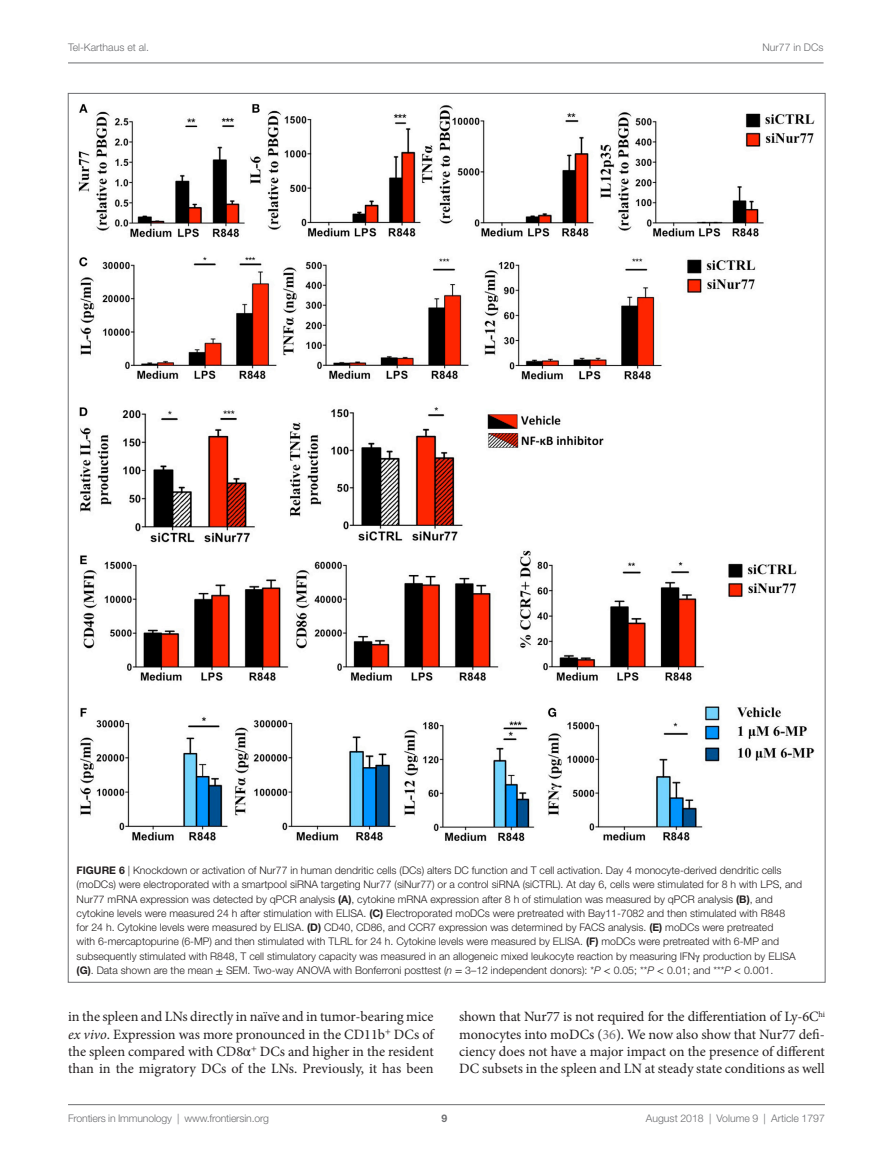
<style>
.page{position:relative;width:893px;height:1170px;background:#fff}
.page>*{position:absolute;margin:0;border:0;box-sizing:border-box;transform-origin:0 0}
.t1{font:14.25px/17.2px "Minion Pro";letter-spacing:-.005em;color:#231f20;text-align:justify}
.t2{font:300 10.5px/14.2px "Helvetica Neue LT Std";color:#231f20}
.t3{font:300 10.5px "Helvetica Neue LT Std";color:#6c6d70}
.t4{font:700 10.5px "Helvetica Neue LT Std";color:#6c6d70}
.s1{font-weight:700}
.s2{font-family:"STIX General";font-weight:400}
.s3{font-style:italic}
.s4{font-family:"STIX General"}
.s5{color:#6c6d70}
</style>
<div class="page">
<img style="left:79px;top:103px;width:735px;height:738px">
<hr style="left:68px;top:1104px;width:757px;height:1px;background:#6c6d70">
<hr style="left:68px;top:63px;width:755px;height:1px;background:#6c6d70">
<p class="t3" style="left:68px;top:41px;width:83px">Tel-Karthaus et al.</p>
<p class="t3" style="left:762px;top:41px;width:63px">Nur77 in DCs</p>
<p class="t2" style="left:77px;top:862px;width:727px"><span class="s1">FIGURE 6</span> | Knockdown or activation of Nur77 in human dendritic cells (DCs) alters DC function and T cell activation. Day 4 monocyte-derived dendritic cells (moDCs) were electroporated with a smartpool siRNA targeting Nur77 (siNur77) or a control siRNA (siCTRL). At day 6, cells were stimulated for 8 h with LPS, and Nur77 mRNA expression was detected by qPCR analysis <span class="s1">(A)</span>, cytokine mRNA expression after 8 h of stimulation was measured by qPCR analysis <span class="s1">(B)</span>, and cytokine levels were measured 24 h after stimulation with ELISA. <span class="s1">(C)</span> Electroporated moDCs were pretreated with Bay11-7082 and then stimulated with R848<br>for 24 h. Cytokine levels were measured by ELISA. <span class="s1">(D)</span> CD40, CD86, and CCR7 expression was determined by FACS analysis. <span class="s1">(E)</span> moDCs were pretreated<br>with 6-mercaptopurine (6-MP) and then stimulated with TLRL for 24 h. Cytokine levels were measured by ELISA. <span class="s1">(F)</span> moDCs were pretreated with 6-MP and subsequently stimulated with R848, T cell stimulatory capacity was measured in an allogeneic mixed leukocyte reaction by measuring IFN<span class="s2">γ</span> production by ELISA <span class="s1">(G)</span>. Data shown are the mean <span class="s2">±</span> SEM. Two-way ANOVA with Bonferroni posttest (<span class="s3">n</span> <span class="s2">=</span> 3–12 independent donors): *<span class="s3">P</span> <span class="s2">&lt;</span> 0.05; **<span class="s3">P</span> <span class="s2">&lt;</span> 0.01; and ***<span class="s3">P</span> <span class="s2">&lt;</span> 0.001.</p>
<p class="t1" style="left:68px;top:1008px;width:367px">in the spleen and LNs directly in naïve and in tumor-bearing mice <span class="s3">ex vivo</span>. Expression was more pronounced in the CD11b<sup>+</sup> DCs of the spleen compared with CD8<span class="s4">α</span><sup>+</sup> DCs and higher in the resident than in the migratory DCs of the LNs. Previously, it has been</p>
<p class="t1" style="left:459px;top:1008px;width:367px">shown that Nur77 is not required for the differentiation of Ly-6C<sup>hi </sup>monocytes into moDCs (<span class="s5">36</span>). We now also show that Nur77 defi&shy;ciency does not have a major impact on the presence of different DC subsets in the spleen and LN at steady state conditions as well</p>
<p class="t3" style="left:68px;top:1111px;width:203px">Frontiers in Immunology | www.frontiersin.org</p>
<p class="t3" style="left:646px;top:1111px;width:181px">August 2018 | Volume 9 | Article 1797</p>
<p class="t4" style="left:441px;top:1111px;width:7px">9</p>
</div>
